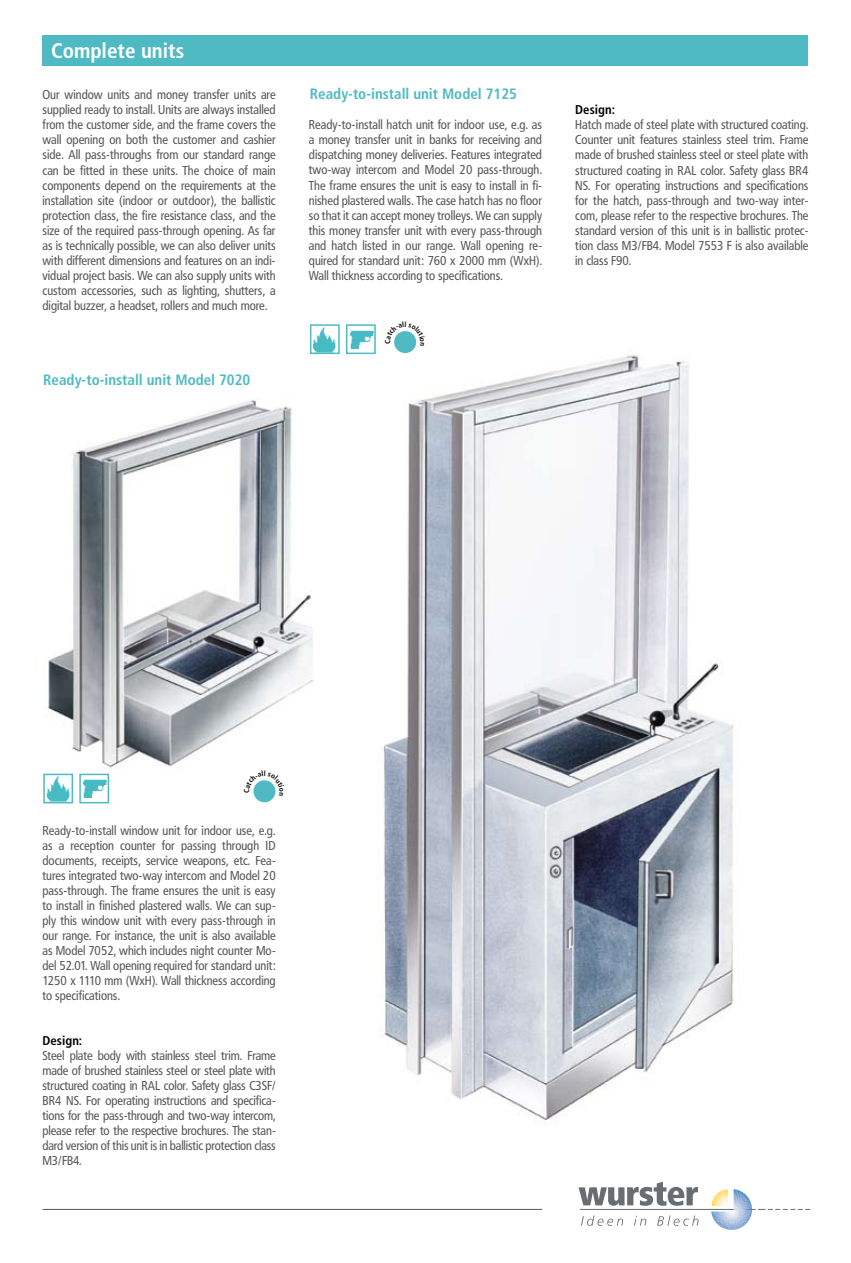
<style>
.page{position:relative;width:851px;height:1263px;background:#fff}
.page>*{position:absolute;margin:0;border:0;box-sizing:border-box;transform-origin:0 0}
.t1{font:700 condensed 21px "Frutiger";color:#fff}
.t2{font:700 condensed 15px "Frutiger";color:#4fbac3}
.t3{font:12.75px/15px "Frutiger Condensed BQ";color:#58585a;text-align:justify}
.t4{font:700 condensed 12.75px "Frutiger";color:#000}
</style>
<div class="page">
<img style="left:309px;top:324px;width:425px;height:800px">
<img style="left:43px;top:347px;width:269px;height:441px">
<div style="left:43px;top:36px;width:765px;height:30px;background:#4fbac3"></div>
<img style="left:313px;top:327px;width:23px;height:24px">
<div style="left:310px;top:324px;width:29px;height:30px;border:2px solid #4fbac3"></div>
<div style="left:346px;top:325px;width:29px;height:28px;background:#fff"></div>
<img style="left:350px;top:330px;width:22px;height:18px">
<div style="left:346px;top:324px;width:29px;height:30px;border:2px solid #4fbac3"></div>
<img style="left:46px;top:777px;width:24px;height:23px">
<div style="left:43px;top:774px;width:30px;height:29px;border:2px solid #4fbac3"></div>
<div style="left:80px;top:774px;width:28px;height:29px;background:#fff"></div>
<img style="left:84px;top:779px;width:22px;height:18px">
<div style="left:79px;top:774px;width:30px;height:29px;border:2px solid #4fbac3"></div>
<svg style="left:581px;top:1215px;width:42px;height:11px"></svg>
<svg style="left:634px;top:1216px;width:12px;height:10px"></svg>
<svg style="left:657px;top:1215px;width:41px;height:11px"></svg>
<hr style="left:579px;top:1209px;width:232px;height:1px;background:#676d72">
<hr style="left:772px;top:1202px;width:3px;height:17px;background:#fff">
<hr style="left:787px;top:1202px;width:3px;height:17px;background:#fff">
<hr style="left:802px;top:1202px;width:3px;height:17px;background:#fff">
<svg style="left:578px;top:1181px;width:120px;height:25px"></svg>
<svg style="left:711px;top:1189px;width:46px;height:41px"></svg>
<hr style="left:43px;top:1209px;width:499px;height:1px;background:#58585a">
<div style="left:253px;top:780px;width:22px;height:22px;background:#4fbac3;border-radius:50%"></div>
<div style="left:394px;top:331px;width:22px;height:22px;background:#4fbac3;border-radius:50%"></div>
<svg style="left:244px;top:771px;width:40px;height:24px"></svg>
<svg style="left:385px;top:324px;width:40px;height:22px"></svg>
<h1 class="t1" style="left:51px;top:39px;width:135px">Complete units</h1>
<p class="t3" style="left:43px;top:87px;width:235px">Our window units and money transfer units are supplied ready to install. Units are always installed from the customer side, and the frame covers the wall opening on both the customer and cashier side. All pass-throughs from our standard range can be fitted in these units. The choice of main components depend on the requirements at the installation site (indoor or outdoor), the ballistic protection class, the fire resistance class, and the size of the required pass-through opening. As far as is technically possible, we can also deliver units with different dimensions and features on an indi&shy;vidual project basis. We can also supply units with custom accessories, such as lighting, shutters, a digital buzzer, a headset, rollers and much more.</p>
<p class="t2" style="left:43px;top:370px;width:208px">Ready-to-install unit Model 7020</p>
<p class="t2" style="left:310px;top:85px;width:208px">Ready-to-install unit Model 7125</p>
<p class="t3" style="left:309px;top:117px;width:235px">Ready-to-install hatch unit for indoor use, e.g. as a money transfer unit in banks for receiving and dispatching money deliveries. Features integrated two-way intercom and Model 20 pass-through.<br>The frame ensures the unit is easy to install in fi&shy;nished plastered walls. The case hatch has no floor so that it can accept money trolleys. We can supply this money transfer unit with every pass-through and hatch listed in our range. Wall opening re&shy;quired for standard unit: 760 x 2000 mm (WxH).<br>Wall thickness according to specifications.</p>
<p class="t4" style="left:575px;top:102px;width:41px">Design:</p>
<p class="t3" style="left:575px;top:117px;width:235px">Hatch made of steel plate with structured coating.<br>Counter unit features stainless steel trim. Frame made of brushed stainless steel or steel plate with structured coating in RAL color. Safety glass BR4<br>NS. For operating instructions and specifications for the hatch, pass-through and two-way inter&shy;com, please refer to the respective brochures. The standard version of this unit is in ballistic protec&shy;tion class M3/FB4. Model 7553 F is also available in class F90.</p>
<p class="t3" style="left:43px;top:822px;width:235px">Ready-to-install window unit for indoor use, e.g. as a reception counter for passing through ID documents, receipts, service weapons, etc. Fea&shy;tures integrated two-way intercom and Model 20 pass-through. The frame ensures the unit is easy to install in finished plastered walls. We can sup&shy;ply this window unit with every pass-through in our range. For instance, the unit is also available as Model 7052, which includes night counter Mo&shy;del 52.01. Wall opening required for standard unit:<br>1250 x 1110 mm (WxH). Wall thickness according to specifications.</p>
<p class="t4" style="left:43px;top:1033px;width:41px">Design:</p>
<p class="t3" style="left:43px;top:1048px;width:235px">Steel plate body with stainless steel trim. Frame made of brushed stainless steel or steel plate with structured coating in RAL color. Safety glass C3SF/ BR4 NS. For operating instructions and specifica&shy;tions for the pass-through and two-way intercom, please refer to the respective brochures. The stan&shy;dard version of this unit is in ballistic protection class M3/FB4.</p>
</div>
